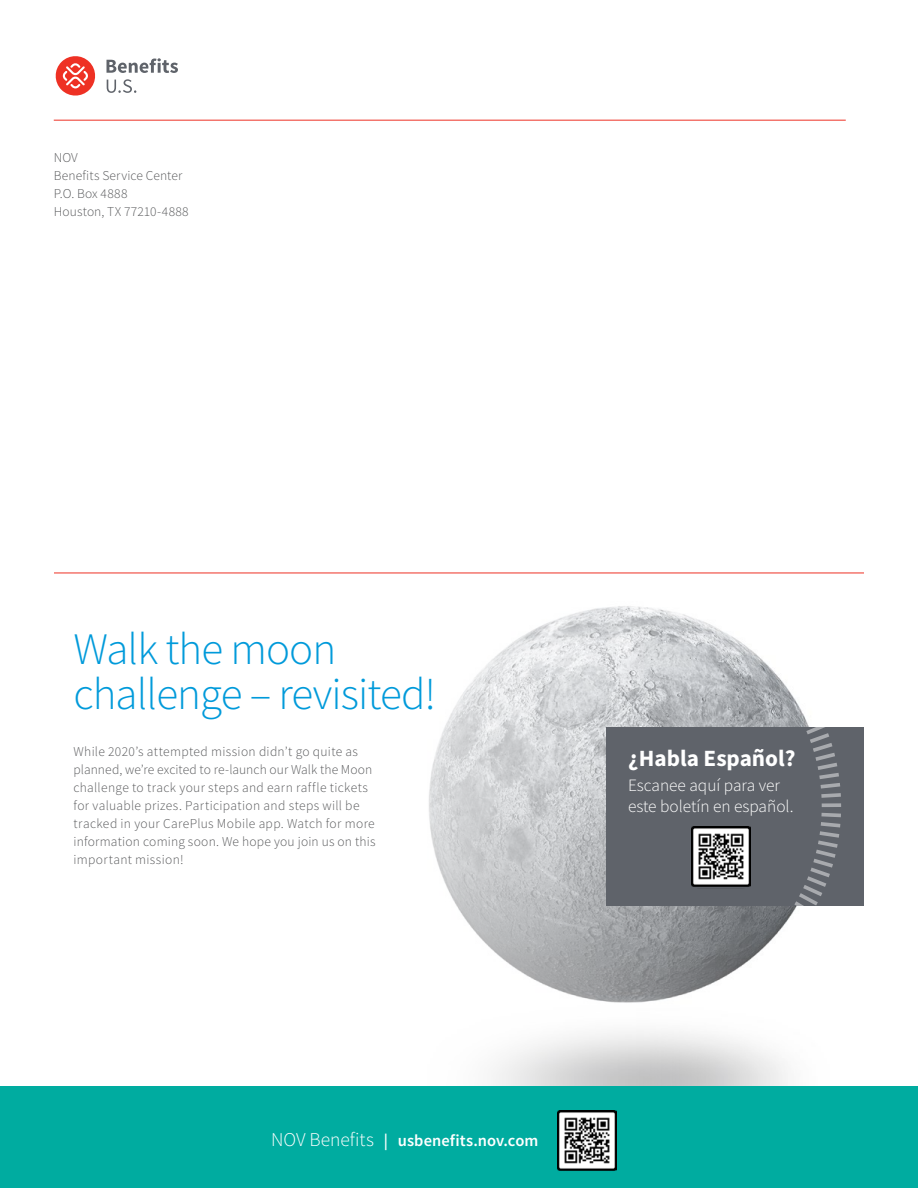
<style>
.page{position:relative;width:918px;height:1188px;background:#fff}
.page>*{position:absolute;margin:0;border:0;box-sizing:border-box;transform-origin:0 0}
.t1{font:300 45px/45px "Source Sans Pro";letter-spacing:-.02em;color:#009ada}
.t2{font:700 23.25px "Source Sans Pro";color:#fff}
.t3{font:300 17.25px/21px "Source Sans Pro";color:#fff}
.t4{font:600 16.5px "Source Sans Pro";color:#fff}
.t5{font:300 13.5px/18px "Source Sans Pro";letter-spacing:.02em;color:#58595b}
.s1{font-weight:300;font-size:19.5px}
</style>
<div class="page">
<img style="left:335px;top:606px;width:583px;height:481px">
<hr style="left:54px;top:120px;width:792px;height:1px;background:#ee3124">
<svg style="left:107px;top:79px;width:29px;height:14px"></svg>
<svg style="left:107px;top:58px;width:71px;height:15px"></svg>
<svg style="left:55px;top:56px;width:40px;height:40px"></svg>
<div style="left:0;top:1087px;width:918px;height:101px;background:#00aca0"></div>
<hr style="left:54px;top:573px;width:810px;height:1px;background:#ee3124">
<div style="left:606px;top:727px;width:258px;height:178px;background:#5f636a"></div>
<svg style="left:692px;top:727px;width:149px;height:178px"></svg>
<img style="left:691px;top:827px;width:60px;height:61px">
<img style="left:557px;top:1111px;width:59px;height:60px">
<p class="t5" style="left:54px;top:149px;width:136px">NOV<br>Benefits Service Center<br>P.O. Box 4888<br>Houston, TX 77210-4888</p>
<h1 class="t1" style="left:74px;top:627px;width:364px">Walk the moon challenge – revisited!</h1>
<p class="t5" style="left:74px;top:743px;width:304px">While 2020’s attempted mission didn’t go quite as planned, we’re excited to re-launch our Walk the Moon challenge to track your steps and earn raffle tickets for valuable prizes. Participation and steps will be tracked in your CarePlus Mobile app. Watch for more information coming soon. We hope you join us on this important mission!</p>
<h2 class="t2" style="left:628px;top:742px;width:169px">¿Habla Español?</h2>
<p class="t3" style="left:628px;top:775px;width:167px">Escanee aquí para ver este boletín en español.</p>
<p class="t4" style="left:271px;top:1130px;width:269px"><span class="s1">NOV Benefits</span> | usbenefits.nov.com</p>
</div>
